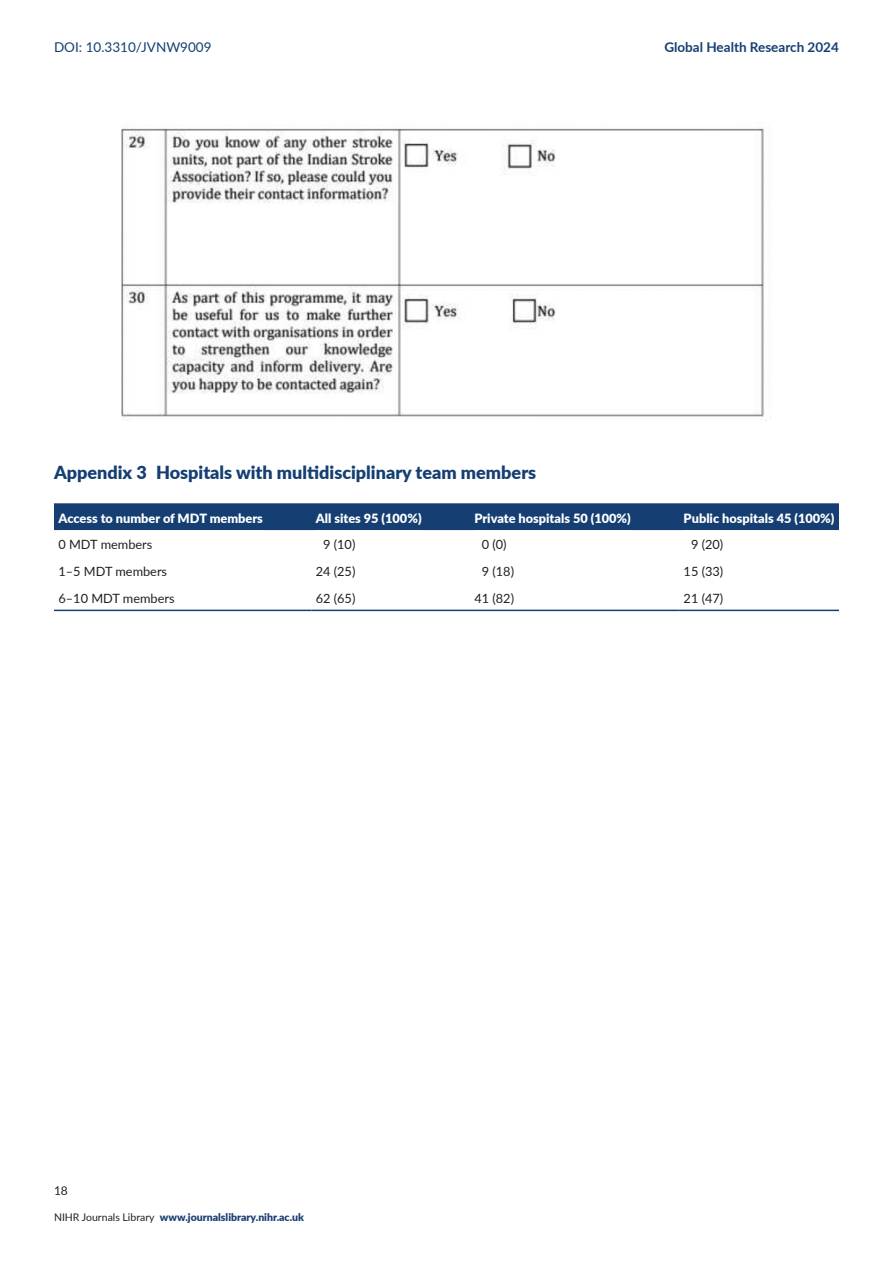
<style>
.page{position:relative;width:893px;height:1263px;background:#fff}
.page>*{position:absolute;margin:0;border:0;box-sizing:border-box;transform-origin:0 0}
.t1{font:900 18px "Lato";color:#153f72}
.t2{font:700 13.5px "Lato";color:#153f72}
.t3{font:13.5px "Lato";color:#153f72}
.t4{font:900 12.75px "Lato";color:#fff}
.t5{font:12.75px "Lato";color:#231f20}
.t6{font:12px "Lato";color:#231f20}
.t7{font:900 10.5px "Lato";color:#193e72}
.s1{font-weight:400;color:#231f20}
</style>
<div class="page">
<img style="left:122px;top:128px;width:649px;height:290px">
<div style="left:54px;top:503px;width:785px;height:27px;background:#153f72"></div>
<hr style="left:54px;top:610px;width:257px;height:1px;background:#153f72">
<hr style="left:311px;top:610px;width:159px;height:1px;background:#153f72">
<hr style="left:470px;top:610px;width:209px;height:1px;background:#153f72">
<hr style="left:679px;top:610px;width:160px;height:1px;background:#153f72">
<p class="t3" style="left:54px;top:37px;width:159px">DOI: 10.3310/JVNW9009</p>
<p class="t2" style="left:664px;top:37px;width:176px">Global Health Research 2024</p>
<h1 class="t1" style="left:54px;top:458px;width:484px">Appendix 3 Hospitals with multidisciplinary team members</h1>
<p class="t4" style="left:58px;top:508px;width:206px">Access to number of MDT members</p>
<p class="t4" style="left:316px;top:508px;width:107px">All sites 95 (100%)</p>
<p class="t4" style="left:474px;top:508px;width:158px">Private hospitals 50 (100%)</p>
<p class="t4" style="left:684px;top:508px;width:152px">Public hospitals 45 (100%)</p>
<p class="t5" style="left:58px;top:536px;width:95px">0 MDT members</p>
<p class="t5" style="left:323px;top:536px;width:34px">9 (10)</p>
<p class="t5" style="left:482px;top:536px;width:26px">0 (0)</p>
<p class="t5" style="left:691px;top:536px;width:34px">9 (20)</p>
<p class="t5" style="left:58px;top:562px;width:110px">1–5 MDT members</p>
<p class="t5" style="left:316px;top:562px;width:41px">24 (25)</p>
<p class="t5" style="left:482px;top:562px;width:34px">9 (18)</p>
<p class="t5" style="left:684px;top:562px;width:41px">15 (33)</p>
<p class="t5" style="left:58px;top:589px;width:118px">6–10 MDT members</p>
<p class="t5" style="left:316px;top:589px;width:41px">62 (65)</p>
<p class="t5" style="left:474px;top:589px;width:41px">41 (82)</p>
<p class="t5" style="left:684px;top:589px;width:41px">21 (47)</p>
<p class="t6" style="left:54px;top:1182px;width:15px">18</p>
<p class="t7" style="left:54px;top:1209px;width:252px"><span class="s1">NIHR Journals Library</span> www.journalslibrary.nihr.ac.uk</p>
</div>
